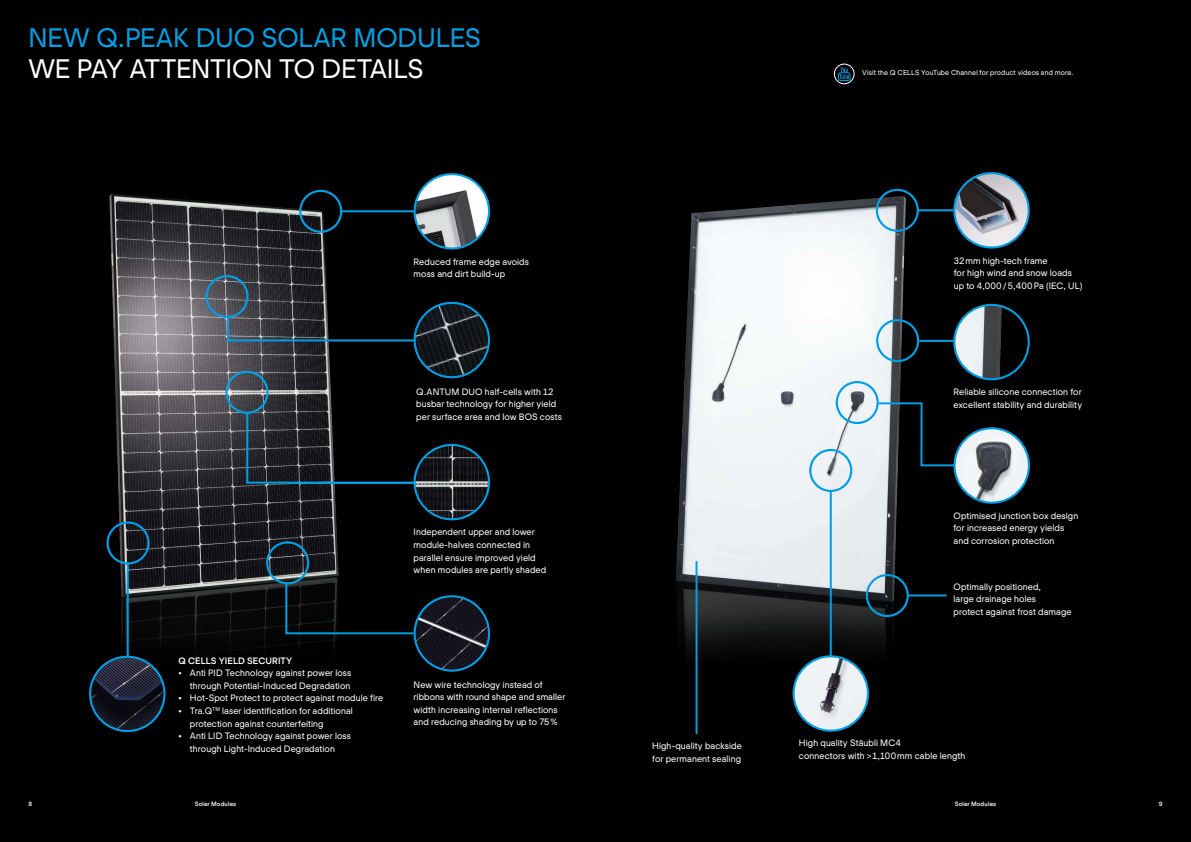
<style>
.page{position:relative;width:1191px;height:842px;background:#000}
.page>*{position:absolute;margin:0;border:0;box-sizing:border-box;transform-origin:0 0}
.t1{font:26px "Actual R";letter-spacing:-.01em;color:#009fe3}
.t2{font:26px "Actual R";letter-spacing:-.01em;color:#fff}
.t3{font:9px/12.6px "Actual R";letter-spacing:.01em;color:#fff}
.t4{font:9px "Actual M";letter-spacing:.01em;color:#fff}
.t5{font:7px "Actual R";letter-spacing:.02em;color:#fff}
.t6{font:6px "Actual M";letter-spacing:.025em;color:#fff}
</style>
<div class="page">
<img style="left:96px;top:189px;width:306px;height:483px">
<img style="left:477px;top:172px;width:553px;height:505px">
<hr style="left:695px;top:561px;width:2px;height:173px;background:#009fe3">
<img style="left:793px;top:656px;width:75px;height:75px;border-radius:37px">
<div style="left:792px;top:655px;width:77px;height:77px;border:2px solid #009fe3;border-radius:50%"></div>
<div style="left:809px;top:449px;width:43px;height:43px;border:2px solid #009fe3;border-radius:50%"></div>
<hr style="left:829px;top:491px;width:2px;height:166px;background:#009fe3">
<img style="left:954px;top:305px;width:74px;height:74px;border-radius:37px">
<div style="left:953px;top:304px;width:76px;height:76px;border:2px solid #009fe3;border-radius:50%"></div>
<div style="left:876px;top:319px;width:43px;height:43px;border:2px solid #009fe3;border-radius:50%"></div>
<hr style="left:917px;top:209px;width:36px;height:2px;background:#009fe3">
<div style="left:875px;top:189px;width:44px;height:43px;border:2px solid #009fe3;border-radius:50%"></div>
<svg style="left:837px;top:67px;width:13px;height:14px"></svg>
<div style="left:834px;top:64px;width:20px;height:20px;border:1px solid #fff;border-radius:50%"></div>
<div style="left:835px;top:381px;width:43px;height:43px;border:2px solid #009fe3;border-radius:50%"></div>
<svg style="left:876px;top:401px;width:80px;height:66px"></svg>
<img style="left:954px;top:428px;width:75px;height:75px;border-radius:37px">
<div style="left:953px;top:427px;width:77px;height:77px;border:2px solid #009fe3;border-radius:50%"></div>
<div style="left:865px;top:574px;width:44px;height:43px;border:2px solid #009fe3;border-radius:50%"></div>
<hr style="left:908px;top:594px;width:38px;height:2px;background:#009fe3">
<svg style="left:284px;top:581px;width:129px;height:54px"></svg>
<hr style="left:127px;top:564px;width:2px;height:132px;background:#009fe3">
<img style="left:414px;top:596px;width:75px;height:75px;border-radius:37px">
<div style="left:413px;top:595px;width:77px;height:77px;border:2px solid #009fe3;border-radius:50%"></div>
<div style="left:266px;top:541px;width:43px;height:43px;border:2px solid #009fe3;border-radius:50%"></div>
<div style="left:225px;top:371px;width:43px;height:43px;border:2px solid #009fe3;border-radius:50%"></div>
<div style="left:106px;top:521px;width:44px;height:43px;border:2px solid #009fe3;border-radius:50%"></div>
<svg style="left:245px;top:411px;width:168px;height:74px"></svg>
<img style="left:414px;top:174px;width:75px;height:74px;border-radius:37px">
<div style="left:413px;top:173px;width:77px;height:77px;border:2px solid #009fe3;border-radius:50%"></div>
<hr style="left:341px;top:210px;width:73px;height:2px;background:#009fe3">
<div style="left:299px;top:190px;width:43px;height:43px;border:2px solid #009fe3;border-radius:50%"></div>
<div style="left:205px;top:275px;width:43px;height:43px;border:2px solid #009fe3;border-radius:50%"></div>
<svg style="left:226px;top:316px;width:187px;height:26px"></svg>
<img style="left:90px;top:657px;width:74px;height:74px;border-radius:37px">
<div style="left:89px;top:656px;width:76px;height:76px;border:2px solid #009fe3;border-radius:50%"></div>
<img style="left:954px;top:173px;width:74px;height:74px;border-radius:37px">
<div style="left:953px;top:172px;width:76px;height:77px;border:2px solid #009fe3;border-radius:50%"></div>
<img style="left:414px;top:445px;width:75px;height:74px;border-radius:37px">
<div style="left:413px;top:444px;width:77px;height:76px;border:2px solid #009fe3;border-radius:50%"></div>
<img style="left:414px;top:303px;width:75px;height:74px;border-radius:37px">
<div style="left:413px;top:302px;width:77px;height:76px;border:2px solid #009fe3;border-radius:50%"></div>
<h1 class="t1" style="left:28px;top:23px;width:454px">NEW Q.PEAK DUO SOLAR MODULES</h1>
<h1 class="t2" style="left:28px;top:54px;width:397px">WE PAY ATTENTION TO DETAILS</h1>
<p class="t3" style="left:413px;top:255px;width:117px">Reduced frame edge avoids moss and dirt build-up</p>
<p class="t3" style="left:416px;top:385px;width:147px">Q.ANTUM DUO half-cells with 12 busbar technology for higher yield per surface area and low BOS costs</p>
<p class="t3" style="left:413px;top:526px;width:134px">Independent upper and lower module-halves connected in parallel ensure improved yield when modules are partly shaded</p>
<p class="t4" style="left:179px;top:655px;width:115px">Q CELLS YIELD SECURITY</p>
<p class="t3" style="left:179px;top:667px;width:174px;text-align:right">• Anti PID Technology against power loss through Potential-Induced Degradation</p>
<p class="t3" style="left:179px;top:692px;width:206px">• Hot-Spot Protect to protect against module fire</p>
<p class="t3" style="left:190px;top:704px;width:164px;text-indent:-11px">• Tra.Q<sup>TM</sup> laser identification for additional protection against counterfeiting</p>
<p class="t3" style="left:179px;top:730px;width:174px;text-align:center">• Anti LID Technology against power loss through Light-Induced Degradation</p>
<p class="t3" style="left:413px;top:678px;width:153px">New wire technology instead of ribbons with round shape and smaller width increasing internal reflections and reducing shading by up to 75%</p>
<p class="t5" style="left:862px;top:69px;width:212px">Visit the Q CELLS YouTube Channel for product videos and more.</p>
<p class="t3" style="left:652px;top:739px;width:91px">High-quality backside for permanent sealing</p>
<p class="t3" style="left:953px;top:254px;width:130px">32mm high-tech frame<br>for high wind and snow loads up to 4,000/5,400Pa (IEC, UL)</p>
<p class="t3" style="left:953px;top:386px;width:130px">Reliable silicone connection for excellent stability and durability</p>
<p class="t3" style="left:953px;top:509px;width:126px">Optimised junction box design for increased energy yields and corrosion protection</p>
<p class="t3" style="left:953px;top:580px;width:120px">Optimally positioned,<br>large drainage holes<br>protect against frost damage</p>
<p class="t3" style="left:799px;top:737px;width:168px">High quality Stäubli MC4<br>connectors with &gt;1,100mm cable length</p>
<p class="t6" style="left:28px;top:801px;width:5px">8</p>
<p class="t6" style="left:195px;top:801px;width:43px">Solar Modules</p>
<p class="t6" style="left:954px;top:801px;width:43px">Solar Modules</p>
<p class="t6" style="left:1158px;top:801px;width:5px">9</p>
</div>
